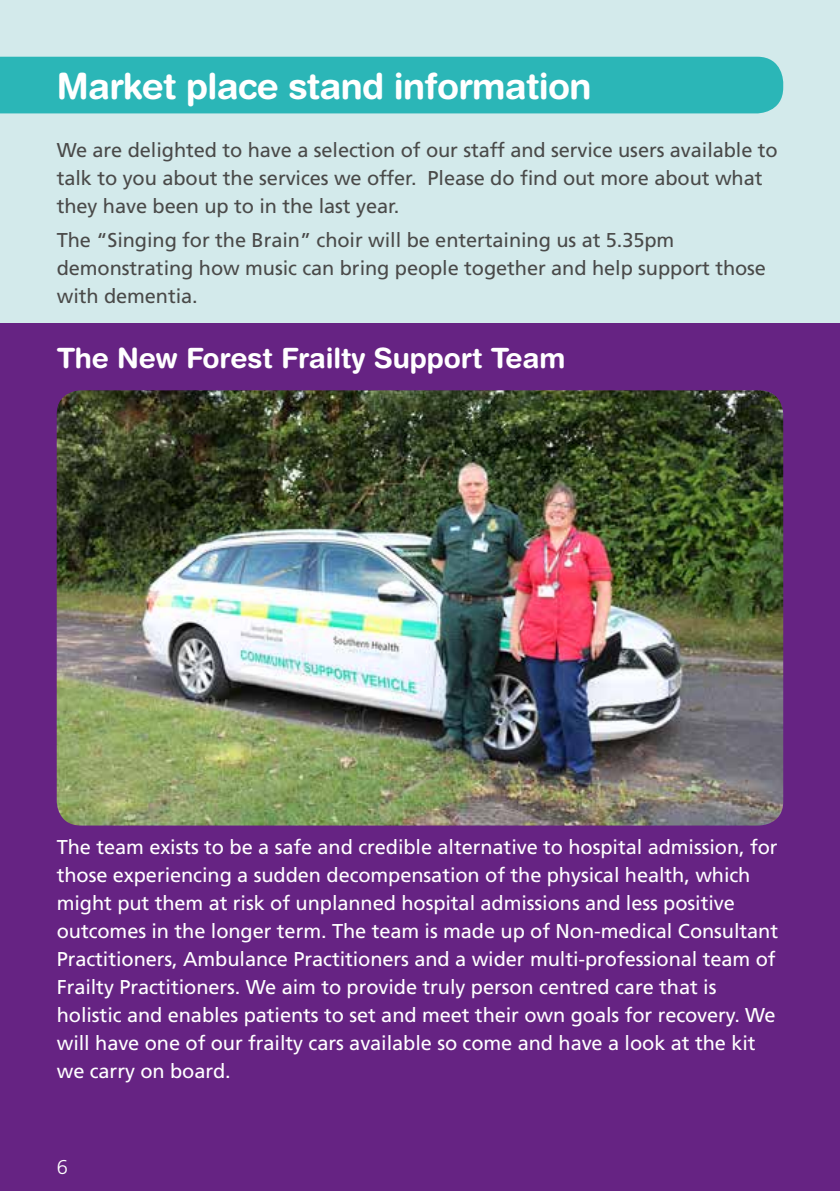
<style>
.page{position:relative;width:840px;height:1191px;background:#fff}
.page>*{position:absolute;margin:0;border:0;box-sizing:border-box;transform-origin:0 0}
.t1{font:700 36px "Helvetica Rounded";letter-spacing:-.02em;color:#fff}
.t2{font:700 28px "Helvetica Rounded";letter-spacing:-.005em;color:#fff}
.t3{font:20px/28px "Frutiger";letter-spacing:-.005em;color:#fff}
.t4{font:20px/28px "Frutiger";letter-spacing:-.005em;color:#4a4a49}
.t5{font:300 20px "Frutiger";color:#fff}
</style>
<div class="page">
<div style="left:0;top:0;width:839px;height:496px;background:#d3eaeb"></div>
<div style="left:0;top:323px;width:839px;height:868px;background:#662383"></div>
<div style="left:0;top:57px;width:782px;height:56px;background:#2bb6b7"></div>
<img style="left:57px;top:390px;width:725px;height:435px">
<h1 class="t1" style="left:57px;top:65px;width:536px">Market place stand information</h1>
<p class="t4" style="left:57px;top:136px;width:722px">We are delighted to have a selection of our staff and service users available to talk to you about the services we offer. Please do find out more about what they have been up to in the last year.</p>
<p class="t4" style="left:57px;top:226px;width:710px">The “Singing for the Brain” choir will be entertaining us at 5.35pm demonstrating how music can bring people together and help support those with dementia.</p>
<h2 class="t2" style="left:57px;top:341px;width:510px">The New Forest Frailty Support Team</h2>
<p class="t3" style="left:57px;top:832px;width:722px">The team exists to be a safe and credible alternative to hospital admission, for those experiencing a sudden decompensation of the physical health, which might put them at risk of unplanned hospital admissions and less positive outcomes in the longer term. The team is made up of Non-medical Consultant Practitioners, Ambulance Practitioners and a wider multi-professional team of Frailty Practitioners. We aim to provide truly person centred care that is holistic and enables patients to set and meet their own goals for recovery. We will have one of our frailty cars available so come and have a look at the kit we carry on board.</p>
<p class="t5" style="left:57px;top:1155px;width:13px">6</p>
</div>
